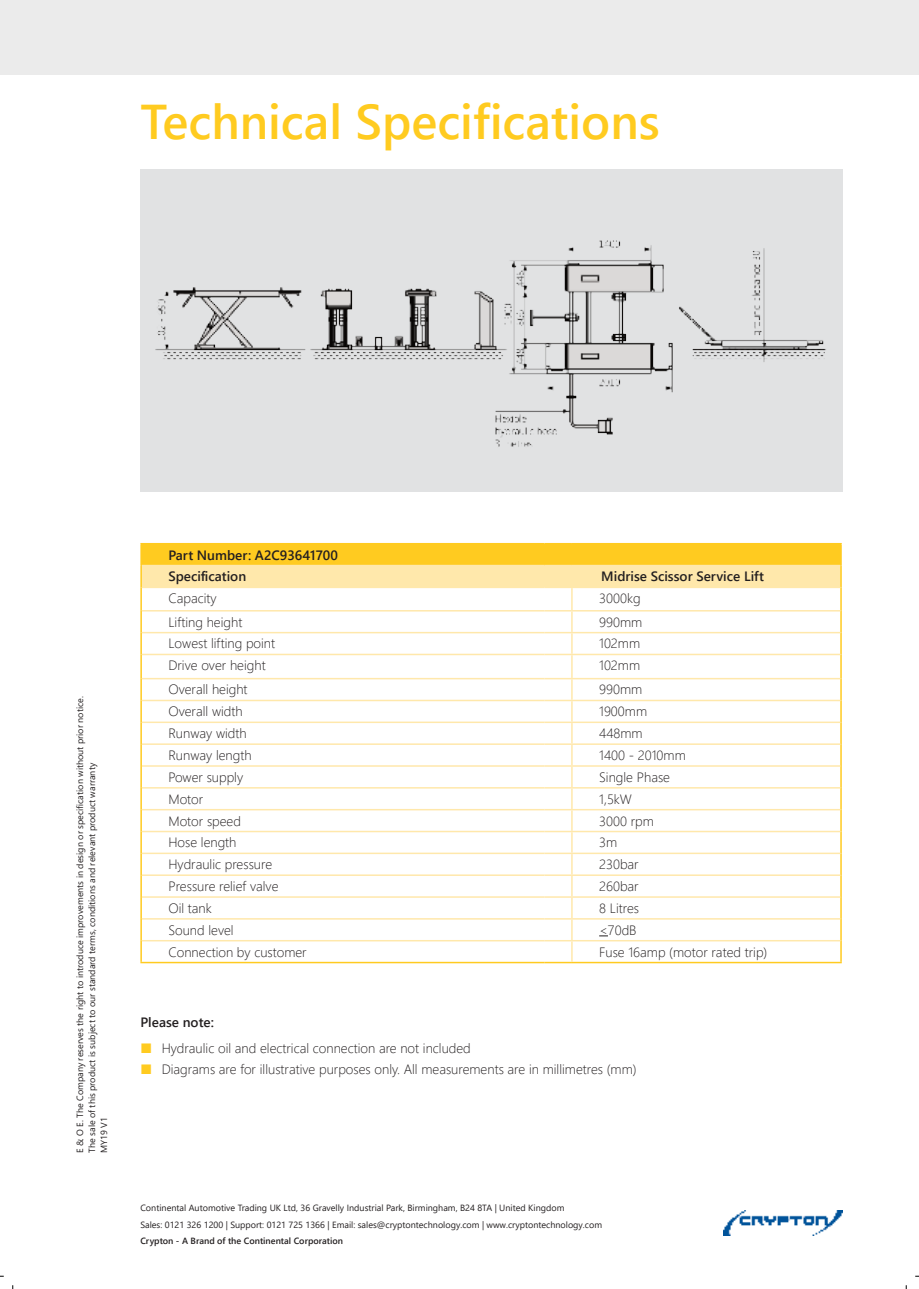
<style>
.page{position:relative;width:919px;height:1289px;background:#fff}
.page>*{position:absolute;margin:0;border:0;box-sizing:border-box;transform-origin:0 0}
.t1{font:600 48.75px "Segoe UI";color:#ffcb20}
.t2{font:300 13.5px "Segoe UI";color:#231f20}
.t3{font:600 13.5px/21.8px "Segoe UI";color:#231f20}
.t4{font:9px/12px "Segoe UI";color:#231f20}
.t5{font:600 9px "Segoe UI";color:#231f20}
.s1{color:#ffcb20}
</style>
<div class="page">
<img style="left:723px;top:1210px;width:119px;height:25px">
<hr style="left:140px;top:565px;width:2px;height:22px;background:#ffcb20">
<hr style="left:140px;top:587px;width:2px;height:23px;background:#ffcb20">
<hr style="left:140px;top:610px;width:2px;height:22px;background:#ffcb20">
<hr style="left:140px;top:632px;width:2px;height:22px;background:#ffcb20">
<hr style="left:140px;top:654px;width:2px;height:24px;background:#ffcb20">
<hr style="left:140px;top:678px;width:2px;height:22px;background:#ffcb20">
<hr style="left:140px;top:700px;width:2px;height:22px;background:#ffcb20">
<hr style="left:140px;top:722px;width:2px;height:22px;background:#ffcb20">
<hr style="left:140px;top:744px;width:2px;height:22px;background:#ffcb20">
<hr style="left:140px;top:766px;width:2px;height:21px;background:#ffcb20">
<hr style="left:140px;top:787px;width:2px;height:22px;background:#ffcb20">
<hr style="left:140px;top:809px;width:2px;height:22px;background:#ffcb20">
<hr style="left:140px;top:831px;width:2px;height:22px;background:#ffcb20">
<hr style="left:140px;top:853px;width:2px;height:22px;background:#ffcb20">
<hr style="left:140px;top:875px;width:2px;height:22px;background:#ffcb20">
<hr style="left:140px;top:897px;width:2px;height:21px;background:#ffcb20">
<hr style="left:140px;top:918px;width:2px;height:22px;background:#ffcb20">
<hr style="left:140px;top:940px;width:2px;height:21px;background:#ffcb20">
<hr style="left:140px;top:961px;width:404px;height:2px;background:#ffcb20">
<hr style="left:544px;top:961px;width:28px;height:2px;background:#ffcb20">
<hr style="left:572px;top:961px;width:269px;height:2px;background:#ffcb20">
<hr style="left:140px;top:543px;width:404px;height:1px;background:#ffcb20">
<hr style="left:140px;top:544px;width:2px;height:21px;background:#ffcb20">
<svg style="left:141px;top:543px;width:700px;height:418px"></svg>
<div style="left:140px;top:170px;width:702px;height:322px;background:#e1e2e3"></div>
<img style="left:155px;top:240px;width:671px;height:207px">
<div style="left:0;top:0;width:918px;height:75px;background:#ebebeb"></div>
<h1 class="t1" style="left:140px;top:103px;width:521px">Technical Specifications</h1>
<p class="t4" style="left:75px;top:1152px;width:458px;rotate:-90deg">E &amp; O E. The Company reserves the right to introduce improvements in design or specification without prior notice.<br>The sale of this product is subject to our standard terms, conditions and relevant product warranty<br>MY19 V1</p>
<p class="t3" style="left:168px;top:545px;width:171px">Part Number: A2C93641700<br>Specification</p>
<p class="t3" style="left:601px;top:567px;width:164px">Midrise Scissor Service Lift</p>
<p class="t2" style="left:168px;top:593px;width:50px">Capacity</p>
<p class="t2" style="left:599px;top:593px;width:43px">3000kg</p>
<p class="t2" style="left:168px;top:616px;width:75px">Lifting height</p>
<p class="t2" style="left:599px;top:616px;width:45px">990mm</p>
<p class="t2" style="left:168px;top:638px;width:108px">Lowest lifting point</p>
<p class="t2" style="left:599px;top:638px;width:42px">102mm</p>
<p class="t2" style="left:168px;top:660px;width:99px">Drive over height</p>
<p class="t2" style="left:599px;top:660px;width:42px">102mm</p>
<p class="t2" style="left:168px;top:684px;width:81px">Overall height</p>
<p class="t2" style="left:599px;top:684px;width:45px">990mm</p>
<p class="t2" style="left:168px;top:706px;width:76px">Overall width</p>
<p class="t2" style="left:599px;top:706px;width:49px">1900mm</p>
<p class="t2" style="left:168px;top:728px;width:80px">Runway width</p>
<p class="t2" style="left:599px;top:728px;width:45px">448mm</p>
<p class="t2" style="left:168px;top:750px;width:85px">Runway length</p>
<p class="t2" style="left:599px;top:750px;width:88px">1400 - 2010mm</p>
<p class="t2" style="left:168px;top:772px;width:76px">Power supply</p>
<p class="t2" style="left:599px;top:772px;width:72px">Single Phase</p>
<p class="t2" style="left:168px;top:793px;width:36px">Motor</p>
<p class="t2" style="left:599px;top:793px;width:34px">1,5kW</p>
<p class="t2" style="left:168px;top:815px;width:74px">Motor speed</p>
<p class="t2" style="left:599px;top:815px;width:56px">3000 rpm</p>
<p class="t2" style="left:168px;top:837px;width:70px">Hose length</p>
<p class="t2" style="left:599px;top:837px;width:20px">3m</p>
<p class="t2" style="left:168px;top:859px;width:105px">Hydraulic pressure</p>
<p class="t2" style="left:599px;top:859px;width:41px">230bar</p>
<p class="t2" style="left:168px;top:881px;width:112px">Pressure relief valve</p>
<p class="t2" style="left:599px;top:881px;width:41px">260bar</p>
<p class="t2" style="left:168px;top:903px;width:45px">Oil tank</p>
<p class="t2" style="left:599px;top:903px;width:41px">8 Litres</p>
<p class="t2" style="left:168px;top:924px;width:67px">Sound level</p>
<p class="t2" style="left:599px;top:924px;width:39px">&lt;70dB</p>
<p class="t2" style="left:168px;top:946px;width:140px">Connection by customer</p>
<p class="t2" style="left:599px;top:946px;width:170px">Fuse 16amp (motor rated trip)</p>
<p class="t3" style="left:140px;top:1012px;width:75px">Please note:</p>
<p class="t2" style="left:140px;top:1042px;width:332px"><span class="s1">■</span> Hydraulic oil and electrical connection are not included</p>
<p class="t2" style="left:140px;top:1064px;width:497px"><span class="s1">■</span> Diagrams are for illustrative purposes only. All measurements are in millimetres (mm)</p>
<p class="t4" style="left:140px;top:1200px;width:463px;line-height:16.2px">Continental Automotive Trading UK Ltd, 36 Gravelly Industrial Park, Birmingham, B24 8TA | United Kingdom<br>Sales: 0121 326 1200 | Support: 0121 725 1366 | Email: sales@cryptontechnology.com | www.cryptontechnology.com</p>
<p class="t5" style="left:140px;top:1237px;width:204px">Crypton - A Brand of the Continental Corporation</p>
</div>
